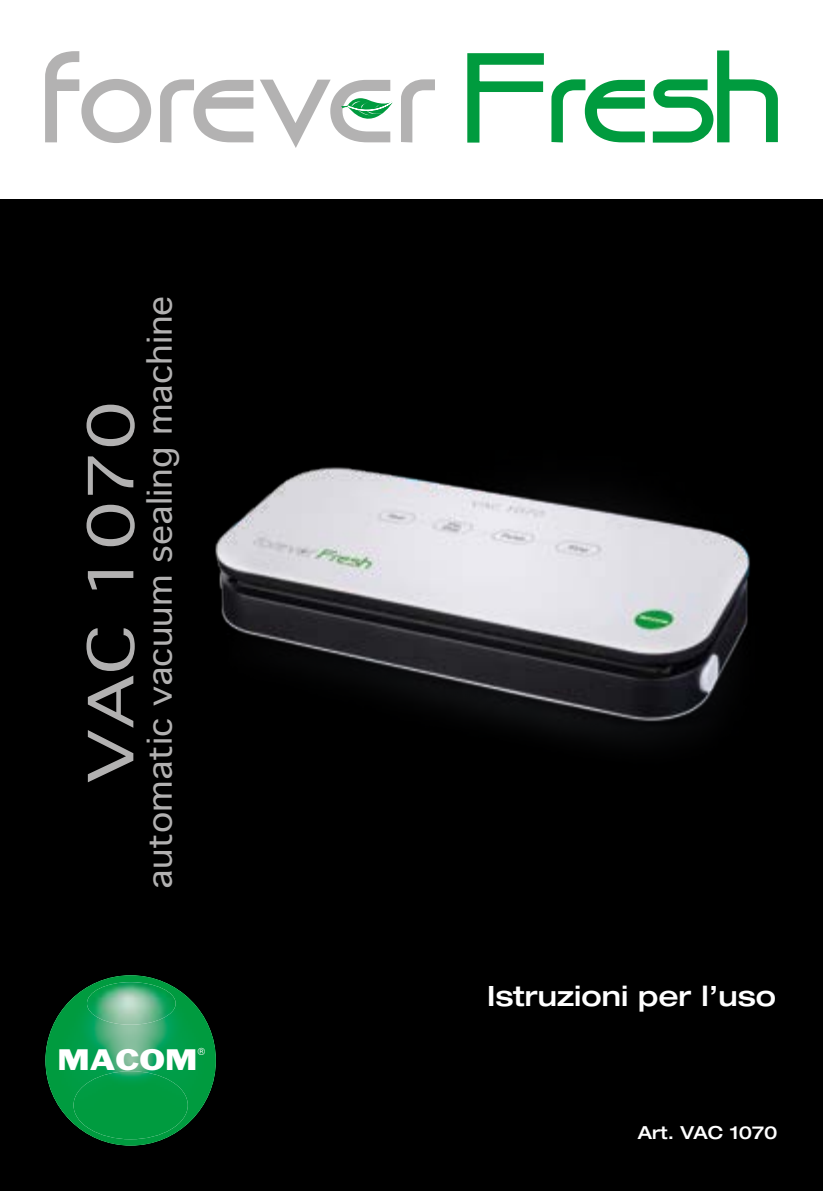
<style>
.page{position:relative;width:823px;height:1191px;background:#fff}
.page>*{position:absolute;margin:0;border:0;box-sizing:border-box;transform-origin:0 0}
.t1{font:60px "Geneva";color:#b3b2b2;scale:1.25 1}
.t2{font:32px "Geneva";color:#b3b2b2;scale:1.1 1}
.t3{font:500 expanded 28px "Helvetica Neue";color:#fff}
.t4{font:27.4px "Franklin Gothic";color:#fff;scale:1.2 1}
.t5{font:500 expanded 18px "Helvetica Neue";color:#fff}
.t6{font:10px "Helvetica";color:#fff}
</style>
<div class="page">
<div style="left:0;top:0;width:822px;height:1191px;background:#000"></div>
<div style="left:0;top:0;width:822px;height:198px;background:#fff"></div>
<img style="left:45px;top:975px;width:171px;height:170px">
<img style="left:87px;top:982px;width:88px;height:42px">
<img style="left:73px;top:1071px;width:115px;height:68px">
<svg style="left:467px;top:50px;width:311px;height:93px"></svg>
<svg style="left:45px;top:51px;width:390px;height:97px"></svg>
<img style="left:215px;top:467px;width:535px;height:273px">
<h1 class="t1" style="left:77px;top:783px;width:308px;rotate:-90deg">VAC 1070</h1>
<p class="t2" style="left:142px;top:888px;width:541px;rotate:-90deg">automatic vacuum sealing machine</p>
<p class="t4" style="left:57px;top:1041px;width:119px">MACOM</p>
<p class="t6" style="left:198px;top:1044px;width:9px">®</p>
<p class="t3" style="left:487px;top:978px;width:290px">Istruzioni per l’uso</p>
<p class="t5" style="left:637px;top:1121px;width:141px">Art. VAC 1070</p>
</div>
